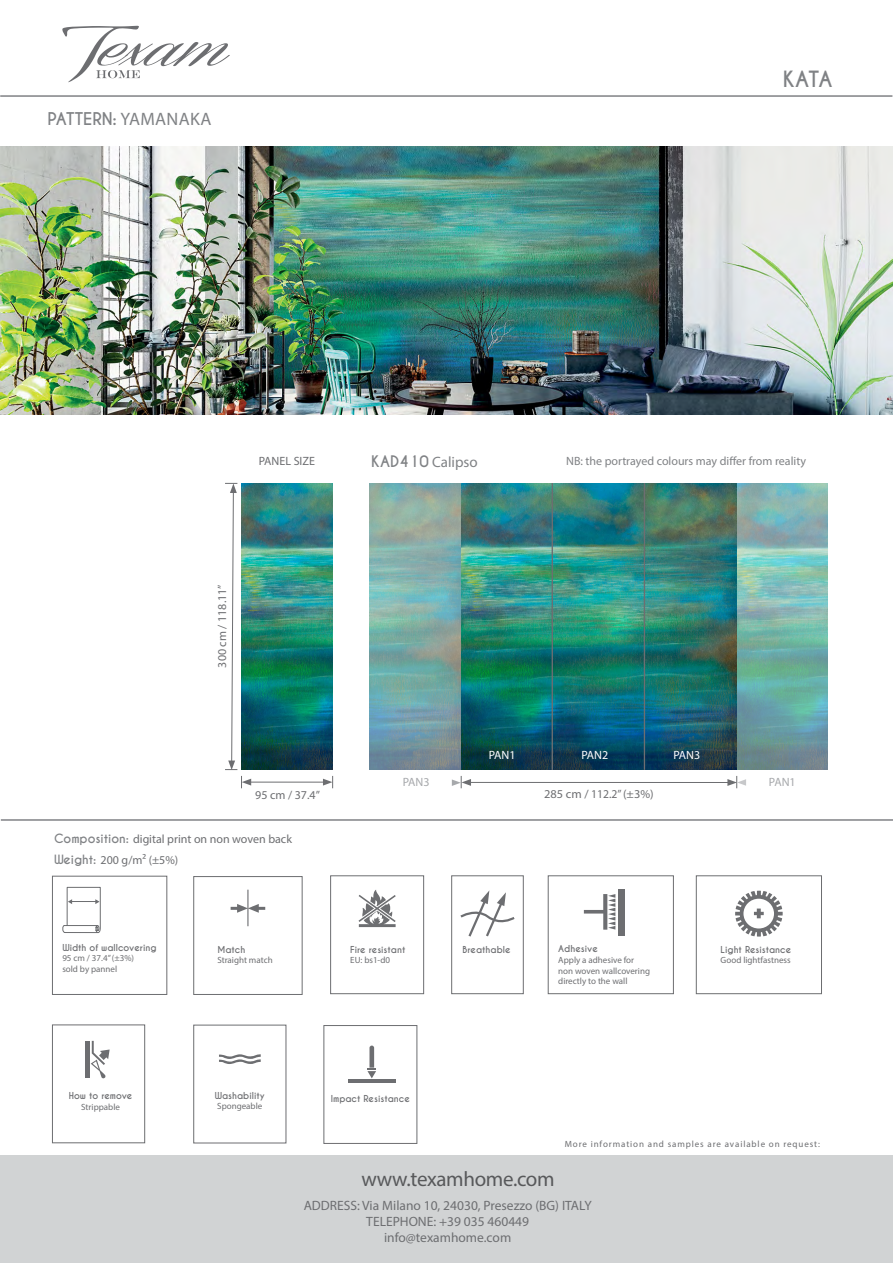
<style>
.page{position:relative;width:893px;height:1263px;background:#fff}
.page>*{position:absolute;margin:0;border:0;box-sizing:border-box;transform-origin:0 0}
.t1{font:21px "Myriad Pro";letter-spacing:-.015em;color:#58595b}
.t2{font:700 21px "Caviar Dreams";color:#808285}
.t3{font:700 16.5px "Caviar Dreams";color:#808285}
.t4{font:15px "Myriad Pro";color:#808285}
.t5{font:13.5px/16.2px "Myriad Pro";color:#6d6e71;text-align:center}
.t6{font:12px "Myriad Pro";color:#6d6e71}
.t7{font:12px "Myriad Pro";color:#808285}
.t8{font:12px "Myriad Pro";color:#fff}
.t9{font:12px "Myriad Pro";color:#a7a9ac}
.t10{font:9px/10.8px "Myriad Pro";color:#6d6e71}
.t11{font:700 9px "Caviar Dreams";color:#6d6e71}
.t12{font:9px "Myriad Pro";letter-spacing:.1em;color:#6d6e71}
.s1{font-family:"Myriad Pro";font-weight:400;font-size:18px}
.s2{font-family:"Caviar Dreams";font-weight:700}
.s3{font-family:"Caviar Dreams";font-weight:700;color:#808285}
</style>
<div class="page">
<svg style="left:62px;top:26px;width:168px;height:57px"></svg>
<img style="left:0;top:147px;width:892px;height:268px">
<hr style="left:0;top:95px;width:892px;height:2px;background:#808285">
<hr style="left:1px;top:819px;width:892px;height:2px;background:#808285">
<div style="left:0;top:1155px;width:893px;height:108px;background:#d1d3d4"></div>
<hr style="left:247px;top:890px;width:1px;height:36px;background:#6d6e71">
<svg style="left:231px;top:904px;width:34px;height:9px"></svg>
<div style="left:194px;top:876px;width:108px;height:119px;border:1px solid #6d6e71"></div>
<svg style="left:62px;top:887px;width:39px;height:46px"></svg>
<div style="left:52px;top:876px;width:115px;height:119px;border:1px solid #6d6e71"></div>
<svg style="left:358px;top:890px;width:38px;height:37px"></svg>
<div style="left:330px;top:875px;width:94px;height:119px;border:1px solid #6d6e71"></div>
<svg style="left:460px;top:890px;width:55px;height:47px"></svg>
<div style="left:451px;top:875px;width:72px;height:119px;border:1px solid #6d6e71"></div>
<div style="left:618px;top:889px;width:7px;height:46px;background:#6d6e71"></div>
<svg style="left:584px;top:894px;width:31px;height:36px"></svg>
<div style="left:548px;top:875px;width:126px;height:119px;border:1px solid #6d6e71"></div>
<svg style="left:735px;top:891px;width:48px;height:45px"></svg>
<div style="left:696px;top:875px;width:126px;height:119px;border:1px solid #6d6e71"></div>
<div style="left:85px;top:1041px;width:5px;height:36px;background:#6d6e71"></div>
<svg style="left:91px;top:1041px;width:19px;height:38px"></svg>
<div style="left:52px;top:1025px;width:93px;height:118px;border:1px solid #6d6e71"></div>
<svg style="left:219px;top:1054px;width:42px;height:10px"></svg>
<img style="left:370px;top:483px;width:458px;height:287px">
<img style="left:461px;top:483px;width:275px;height:287px">
<hr style="left:552px;top:483px;width:1px;height:287px;background:#6d6e71">
<hr style="left:644px;top:483px;width:1px;height:287px;background:#6d6e71">
<hr style="left:469px;top:782px;width:261px;height:1px;background:#6d6e71">
<img style="left:241px;top:483px;width:92px;height:287px">
<hr style="left:249px;top:782px;width:76px;height:1px;background:#6d6e71">
<svg style="left:323px;top:776px;width:10px;height:12px"></svg>
<svg style="left:241px;top:776px;width:10px;height:12px"></svg>
<svg style="left:225px;top:483px;width:12px;height:287px"></svg>
<svg style="left:452px;top:776px;width:19px;height:12px"></svg>
<svg style="left:727px;top:776px;width:19px;height:12px"></svg>
<hr style="left:348px;top:1079px;width:47px;height:4px;background:#6d6e71">
<svg style="left:367px;top:1045px;width:9px;height:33px"></svg>
<h2 class="t3" style="left:48px;top:109px;width:165px">Pattern: <span class="s1">yamanaka</span></h2>
<h1 class="t2" style="left:783px;top:66px;width:51px">kata</h1>
<h3 class="t6" style="left:259px;top:453px;width:58px">PAN EL SIZE</h3>
<h3 class="t4" style="left:371px;top:453px;width:108px"><span class="s2">KAD410</span> Calipso</h3>
<h3 class="t7" style="left:566px;top:453px;width:241px">NB: the portrayed colours may differ from reality</h3>
<h3 class="t6" style="left:215px;top:667px;width:85px;rotate:-90deg">300 cm / 118.11”</h3>
<h3 class="t6" style="left:255px;top:787px;width:66px">95 cm / 37.4”</h3>
<h3 class="t6" style="left:54px;top:832px;width:240px"><span class="s3">composition:</span> digital print on non woven back</h3>
<h3 class="t6" style="left:54px;top:852px;width:126px"><span class="s3">Weight:</span> 200 g/m² (±5%)</h3>
<p class="t11" style="left:62px;top:942px;width:96px">Width of wallcovering</p>
<p class="t10" style="left:62px;top:953px;width:73px">95 cm / 37.4” (±3%) sold by pannel</p>
<p class="t11" style="left:217px;top:944px;width:29px">Match</p>
<p class="t10" style="left:217px;top:955px;width:57px">Straight match</p>
<h3 class="t8" style="left:489px;top:747px;width:28px">PAN 1</h3>
<h3 class="t8" style="left:581px;top:747px;width:28px">PAN 2</h3>
<h3 class="t8" style="left:674px;top:747px;width:28px">PAN 3</h3>
<h3 class="t6" style="left:544px;top:786px;width:111px">285 cm / 112.2” (±3%)</h3>
<h3 class="t9" style="left:403px;top:774px;width:28px">PAN 3</h3>
<h3 class="t9" style="left:769px;top:774px;width:28px">PAN 1</h3>
<p class="t11" style="left:350px;top:944px;width:57px">Fire resistant</p>
<p class="t10" style="left:350px;top:955px;width:41px">EU: bs1-d0</p>
<p class="t11" style="left:463px;top:944px;width:50px">Breathable</p>
<p class="t11" style="left:558px;top:943px;width:41px">Adhesive</p>
<p class="t10" style="left:558px;top:954px;width:93px">Apply a adhesive for non woven wallcovering directly to the wall</p>
<p class="t11" style="left:721px;top:944px;width:72px">Light Resistance</p>
<p class="t10" style="left:721px;top:955px;width:72px">Good lightfastness</p>
<p class="t11" style="left:69px;top:1090px;width:65px">How to remove</p>
<p class="t10" style="left:81px;top:1101px;width:40px">Strippable</p>
<p class="t11" style="left:215px;top:1090px;width:51px">Washability</p>
<p class="t10" style="left:217px;top:1101px;width:47px">Spongeable</p>
<p class="t11" style="left:331px;top:1093px;width:81px">Impact Resistance</p>
<h1 class="t1" style="left:361px;top:1166px;width:195px">www.texamhome.com</h1>
<p class="t12" style="left:565px;top:1138px;width:257px">More information and samples are available on request:</p>
<h3 class="t5" style="left:304px;top:1197px;width:289px">ADDRESS: Via Milano 10, 24030, Presezzo (BG) ITALY<br>TELEPHONE: +39 035 460449 info@texamhome.com</h3>
</div>
